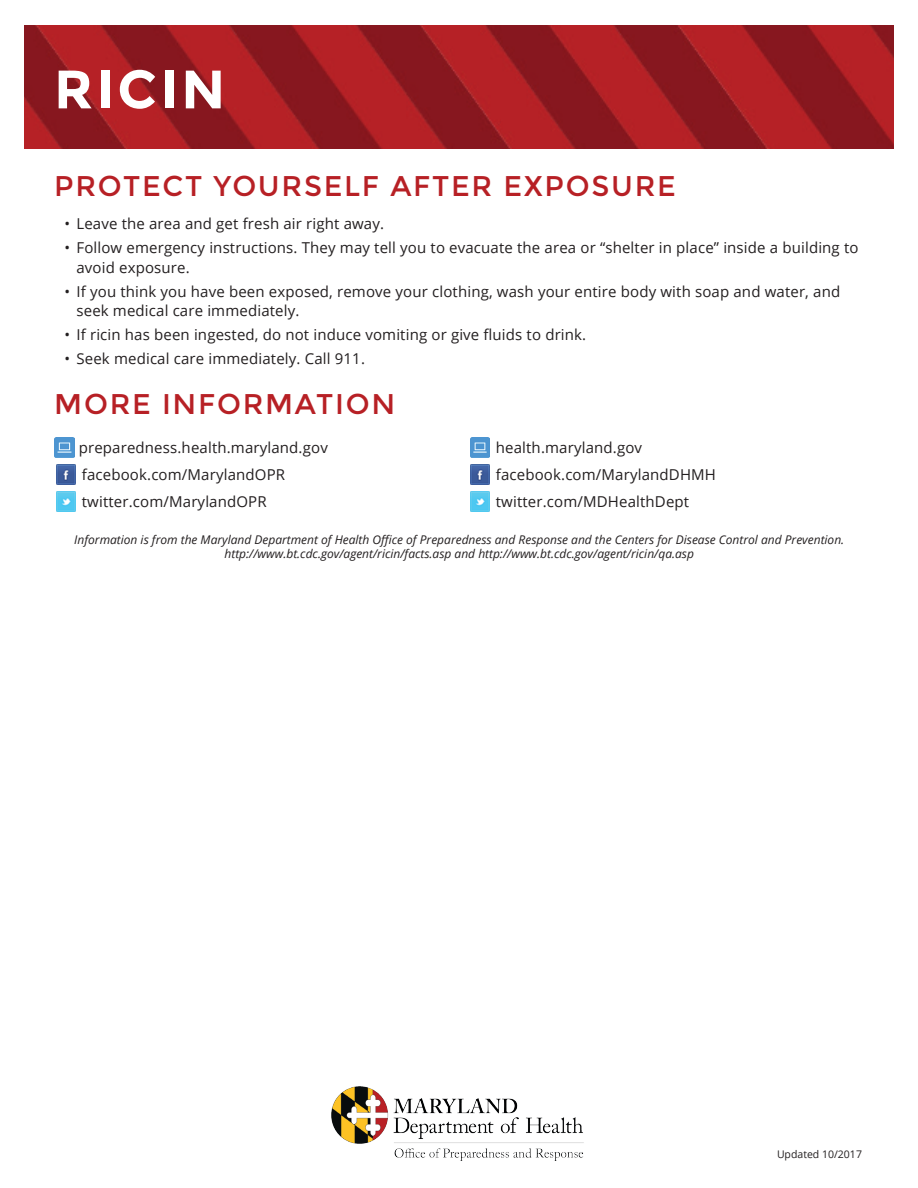
<style>
.page{position:relative;width:918px;height:1188px;background:#fff}
.page>*{position:absolute;margin:0;border:0;box-sizing:border-box;transform-origin:0 0}
.t1{font:700 54px "Montserrat";letter-spacing:.06em;color:#fff}
.t2{font:28.5px "Montserrat";letter-spacing:.06em;color:#b72025}
.t3{font:15px/19.5px "Open Sans";letter-spacing:.01em;color:#231f20}
.t4{font:italic 12px/14.4px "Open Sans";color:#231f20;text-align:center}
.t5{font:10.5px "Open Sans";color:#231f20}
</style>
<div class="page">
<img style="left:25px;top:26px;width:868px;height:122px">
<img style="left:55px;top:437px;width:19px;height:20px">
<img style="left:56px;top:464px;width:20px;height:20px">
<img style="left:56px;top:491px;width:20px;height:20px">
<img style="left:470px;top:437px;width:20px;height:20px">
<img style="left:470px;top:464px;width:20px;height:20px">
<img style="left:470px;top:491px;width:20px;height:20px">
<img style="left:331px;top:1087px;width:253px;height:74px">
<p class="t1" style="left:54px;top:57px;width:173px">RICIN</p>
<p class="t2" style="left:54px;top:170px;width:623px">PROTECT YOURSELF AFTER EXPOSURE</p>
<p class="t3" style="left:64px;top:214px;width:321px">• Leave the area and get fresh air right away.</p>
<p class="t3" style="left:76px;top:238px;width:784px;text-indent:-12px">• Follow emergency instructions. They may tell you to evacuate the area or “shelter in place” inside a building to avoid exposure.</p>
<p class="t3" style="left:76px;top:281px;width:765px;text-indent:-12px">• If you think you have been exposed, remove your clothing, wash your entire body with soap and water, and seek medical care immediately.</p>
<p class="t3" style="left:64px;top:325px;width:523px">• If ricin has been ingested, do not induce vomiting or give fluids to drink.</p>
<p class="t3" style="left:64px;top:349px;width:302px">• Seek medical care immediately. Call 911.</p>
<p class="t2" style="left:54px;top:387px;width:342px">MORE INFORMATION</p>
<p class="t3" style="left:79px;top:437px;width:251px">preparedness.health.maryland.gov</p>
<p class="t3" style="left:82px;top:464px;width:205px">facebook.com/MarylandOPR</p>
<p class="t3" style="left:82px;top:491px;width:186px">twitter.com/MarylandOPR</p>
<p class="t3" style="left:496px;top:437px;width:148px">health.maryland.gov</p>
<p class="t3" style="left:496px;top:464px;width:222px">facebook.com/MarylandDHMH</p>
<p class="t3" style="left:496px;top:491px;width:195px">twitter.com/MDHealthDept</p>
<p class="t4" style="left:74px;top:532px;width:772px">Information is from the Maryland Department of Health Office of Preparedness and Response and the Centers for Disease Control and Prevention. http://www.bt.cdc.gov/agent/ricin/facts.asp and http://www.bt.cdc.gov/agent/ricin/qa.asp</p>
<p class="t5" style="left:777px;top:1147px;width:87px">Updated 10/2017</p>
</div>
